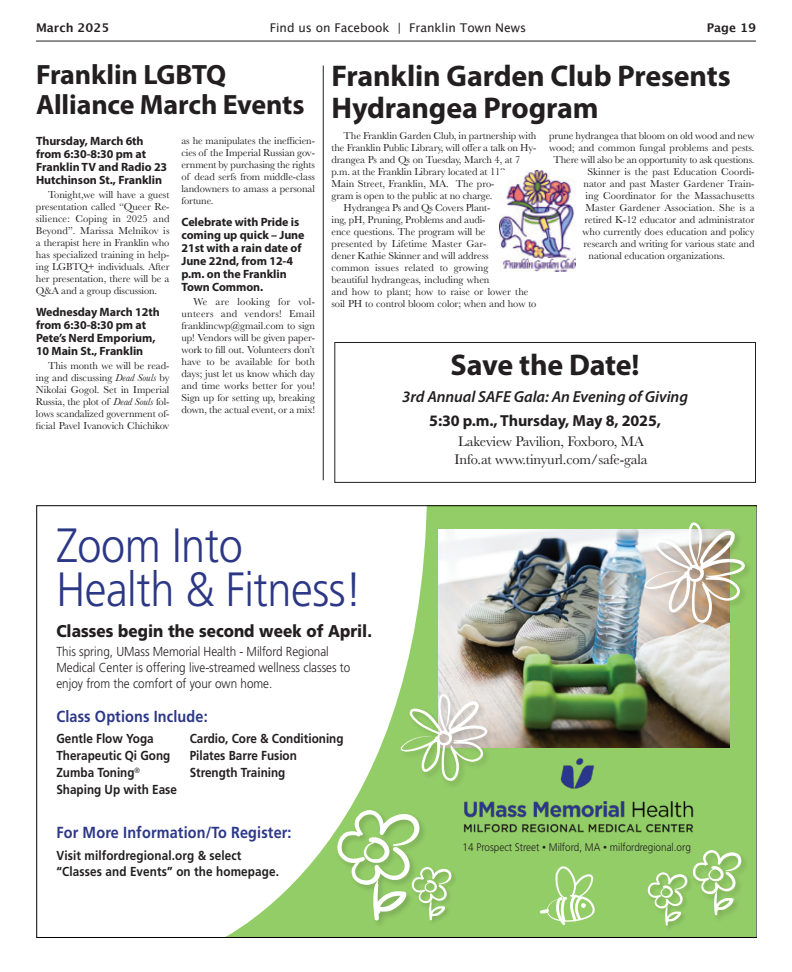
<style>
.page{position:relative;width:792px;height:972px;background:#fff}
.page>*{position:absolute;margin:0;border:0;box-sizing:border-box;transform-origin:0 0}
.t1{font:300 48.1px/44.1px "Frutiger LT Pro";letter-spacing:-.01em;color:#2c3785;scale:.9 1}
.t2{font:700 30px/32px "Myriad Pro";letter-spacing:-.005em;color:#231f20}
.t3{font:700 28px/30px "Myriad Pro";letter-spacing:-.005em;color:#231f20}
.t4{font:900 17px "Frutiger LT Pro";color:#231f20;scale:.9 1}
.t5{font:700 16px "Frutiger LT Pro";letter-spacing:.01em;color:#2c3888;scale:.9 1}
.t6{font:italic 600 16px "Myriad Pro";letter-spacing:-.005em;color:#231f20}
.t7{font:700 16px "Myriad Pro";letter-spacing:-.005em;color:#231f20}
.t8{font:14.5px/18px "Baskerville";letter-spacing:-.01em;color:#231f20}
.t9{font:700 13px/16px "Frutiger LT Pro";color:#231f20;scale:.9 1}
.t10{font:300 13px/16px "Frutiger LT Pro";color:#231f20;scale:.9 1}
.t11{font:700 12px/13px "Myriad Pro";letter-spacing:-.005em;color:#231f20}
.t12{font:12px "Lucida Grande";color:#231f20}
.t13{font:700 12px "Lucida Grande";color:#231f20}
.t14{font:300 11px "Frutiger LT Pro";color:#231f20;scale:.9 1}
.t15{font:10.5px/12px "Baskerville";letter-spacing:-.01em;color:#231f20;text-align:justify}
.t16{font:10.5px "Baskerville";letter-spacing:.01em;color:#231f20}
.s1{font-style:italic}
.s2{font-size:8px}
</style>
<div class="page">
<hr style="left:36px;top:41px;width:720px;height:1px;background:#231f20">
<svg style="left:36px;top:505px;width:720px;height:432px"></svg>
<img style="left:499px;top:171px;width:77px;height:100px">
<div style="left:334px;top:342px;width:422px;height:141px;border:1px solid #231f20"></div>
<hr style="left:323px;top:66px;width:1px;height:414px;background:#231f20">
<p class="t13" style="left:36px;top:18px;width:75px">March 2025</p>
<p class="t12" style="left:270px;top:20px;width:258px">Find us on Facebook | Franklin Town News</p>
<p class="t13" style="left:707px;top:18px;width:51px">Page 19</p>
<h3 class="t3" style="left:36px;top:59px;width:270px">Franklin LGBTQ<br>Alliance March Events</h3>
<p class="t11" style="left:36px;top:134px;width:133px">Thursday, March 6th from 6:30-8:30 pm at<br>Franklin TV and Radio 23<br>Hutchinson St., Franklin</p>
<p class="t15" style="left:36px;top:189px;width:135px;text-indent:12px">Tonight,we will have a guest presentation called “Queer Re&shy;silience: Coping in 2025 and Beyond”. Marissa Melnikov is a therapist here in Franklin who has specialized training in help&shy;ing LGBTQ+ individuals. After her presentation, there will be a Q&amp;A and a group discussion.</p>
<p class="t11" style="left:36px;top:305px;width:125px">Wednesday March 12th from 6:30-8:30 pm at<br>Pete’s Nerd Emporium,<br>10 Main St., Franklin</p>
<p class="t15" style="left:36px;top:360px;width:135px;text-indent:12px">This month we will be read&shy;ing and discussing <span class="s1">Dead Souls</span> by Nikolai Gogol. Set in Imperial Russia, the plot of <span class="s1">Dead Souls</span> fol&shy;lows scandalized government of&shy;ficial Pavel Ivanovich Chichikov</p>
<p class="t15" style="left:181px;top:135px;width:135px">as he manipulates the inefficien&shy;cies of the Imperial Russian gov&shy;ernment by purchasing the rights of dead serfs from middle-class landowners to amass a personal fortune.</p>
<p class="t11" style="left:182px;top:215px;width:125px">Celebrate with Pride is coming up quick – June<br>21st with a rain date of<br>June 22nd, from 12-4 p.m. on the Franklin<br>Town Common.</p>
<p class="t15" style="left:181px;top:296px;width:135px;text-indent:12px">We are looking for vol&shy;unteers and vendors! Email franklincwp@gmail.com to sign up! Vendors will be given paper&shy;work to fill out. Volunteers don’t have to be available for both days; just let us know which day and time works better for you!<br>Sign up for setting up, breaking down, the actual event, or a mix!</p>
<h2 class="t2" style="left:332px;top:58px;width:401px">Franklin Garden Club Presents<br>Hydrangea Program</h2>
<p class="t15" style="left:344px;top:129px;width:194px">The Franklin Garden Club, in partnership with</p>
<p class="t15" style="left:332px;top:141px;width:207px">the Franklin Public Library, will offer a talk on Hy-</p>
<p class="t15" style="left:332px;top:153px;width:190px">drangea Ps and Qs on Tuesday, March 4, at 7</p>
<p class="t15" style="left:332px;top:165px;width:176px">p.m. at the Franklin Library located at 118</p>
<p class="t15" style="left:332px;top:177px;width:164px">Main Street, Franklin, MA. The pro-</p>
<p class="t15" style="left:332px;top:189px;width:162px">gram is open to the public at no charge.</p>
<p class="t15" style="left:344px;top:201px;width:149px">Hydrangea Ps and Qs Covers Plant-</p>
<p class="t15" style="left:332px;top:213px;width:155px">ing, pH, Pruning, Problems and audi-</p>
<p class="t15" style="left:332px;top:225px;width:156px">ence questions. The program will be</p>
<p class="t15" style="left:332px;top:237px;width:157px">presented by Lifetime Master Gar-</p>
<p class="t15" style="left:332px;top:249px;width:158px">dener Kathie Skinner and will address</p>
<p class="t16" style="left:332px;top:260px;width:159px">common issues related to growing</p>
<p class="t15" style="left:332px;top:273px;width:159px">beautiful hydrangeas, including when</p>
<p class="t15" style="left:332px;top:285px;width:199px">and how to plant; how to raise or lower the</p>
<p class="t15" style="left:332px;top:297px;width:206px">soil PH to control bloom color; when and how to</p>
<p class="t15" style="left:549px;top:129px;width:207px">prune hydrangea that bloom on old wood and new</p>
<p class="t15" style="left:549px;top:141px;width:207px">wood; and common fungal problems and pests.</p>
<p class="t15" style="left:554px;top:153px;width:202px">There will also be an opportunity to ask questions.</p>
<p class="t15" style="left:588px;top:165px;width:169px">Skinner is the past Education Coordi-</p>
<p class="t15" style="left:584px;top:177px;width:173px">nator and past Master Gardener Train-</p>
<p class="t15" style="left:586px;top:189px;width:170px">ing Coordinator for the Massachusetts</p>
<p class="t15" style="left:586px;top:201px;width:171px">Master Gardener Association. She is a</p>
<p class="t15" style="left:585px;top:213px;width:172px">retired K-12 educator and administrator</p>
<p class="t15" style="left:583px;top:225px;width:173px">who currently does education and policy</p>
<p class="t15" style="left:584px;top:237px;width:172px">research and writing for various state and</p>
<p class="t15" style="left:589px;top:249px;width:138px">national education organizations.</p>
<h2 class="t2" style="left:451px;top:347px;width:191px">Save the Date!</h2>
<h3 class="t6" style="left:402px;top:386px;width:287px">3rd Annual SAFE Gala: An Evening of Giving</h3>
<h3 class="t7" style="left:429px;top:410px;width:233px">5:30 p.m., Thursday, May 8, 2025,</h3>
<h3 class="t8" style="left:455px;top:432px;width:195px">Lakeview Pavilion, Foxboro, MA<br>Info.at www.tinyurl.com/safe-gala</h3>
<h1 class="t1" style="left:56px;top:523px;width:341px">Zoom Into<br>Health &amp; Fitness!</h1>
<h3 class="t4" style="left:56px;top:621px;width:352px">Classes begin the second week of April.</h3>
<p class="t10" style="left:56px;top:643px;width:328px">This spring, UMass Memorial Health - Milford Regional<br>Medical Center is offering live-streamed wellness classes to enjoy from the comfort of your own home.</p>
<h3 class="t5" style="left:56px;top:707px;width:170px">Class Options Include:</h3>
<p class="t9" style="left:56px;top:731px;width:110px">Gentle Flow Yoga</p>
<p class="t9" style="left:190px;top:731px;width:173px">Cardio, Core &amp; Conditioning</p>
<p class="t9" style="left:56px;top:748px;width:128px">Therapeutic Qi Gong</p>
<p class="t9" style="left:190px;top:748px;width:121px">Pilates Barre Fusion</p>
<p class="t9" style="left:56px;top:765px;width:94px">Zumba Toning<sup>®</sup></p>
<p class="t9" style="left:190px;top:765px;width:108px">Strength Training</p>
<p class="t9" style="left:56px;top:782px;width:135px">Shaping Up with Ease</p>
<h3 class="t5" style="left:56px;top:823px;width:263px">For More Information/To Register:</h3>
<p class="t9" style="left:56px;top:847px;width:249px">Visit milfordregional.org &amp; select “Classes and Events” on the homepage.</p>
<p class="t14" style="left:463px;top:840px;width:255px">14 Prospect Street <span class="s2">•</span> Milford, MA <span class="s2">•</span> milfordregional.org</p>
</div>
